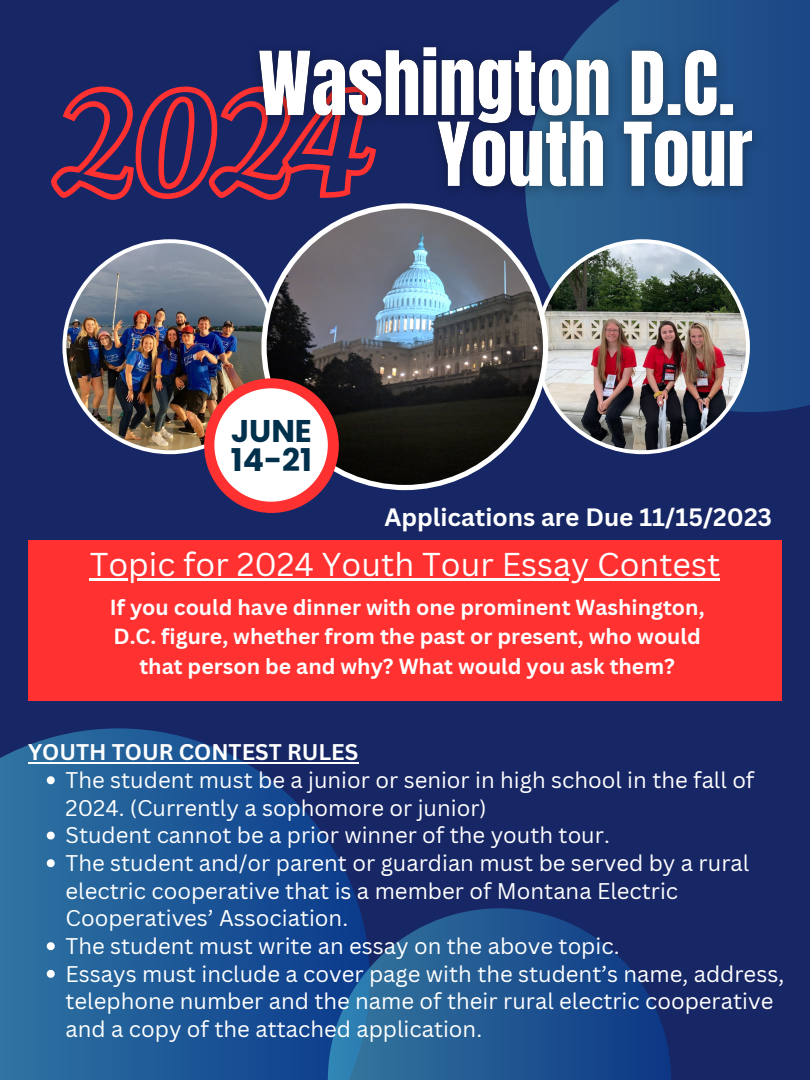
<style>
.page{position:relative;width:810px;height:1080px;background:#172665}
.page>*{position:absolute;margin:0;border:0;box-sizing:border-box;transform-origin:0 0}
.t1{font:32.12px "Canva Sans";color:#fff}
.t2{font:700 31.44px/29.4px "Poppins";color:#00304b}
.t3{font:700 24.44px "Canva Sans";color:#fff}
.t4{font:22.06px/27.6px "Canva Sans";color:#fff}
.t5{font:700 22.06px "Canva Sans";color:#fff}
.t6{font:700 21.25px/29.8px "Canva Sans";color:#fff;text-align:center}
</style>
<div class="page">
<svg style="left:548px;top:0;width:262px;height:412px;background:#1d4a86"></svg>
<img style="left:62px;top:239px;width:199px;height:215px">
<img style="left:548px;top:239px;width:202px;height:215px">
<svg style="left:261px;top:231px;width:287px;height:259px;background:#4c515b"></svg>
<div style="left:204px;top:378px;width:135px;height:135px;background:#ff3131;border-radius:50%"></div>
<div style="left:214px;top:388px;width:114px;height:114px;background:#fff;border-radius:50%"></div>
<svg style="left:0;top:728px;width:359px;height:352px;background:#1e5593"></svg>
<svg style="left:328px;top:908px;width:343px;height:172px;background:#1e4f8b"></svg>
<div style="left:29px;top:540px;width:753px;height:161px;background:#ff3131"></div>
<svg style="left:51px;top:86px;width:190px;height:114px"></svg>
<img style="left:241px;top:15px;width:530px;height:216px">
<hr style="left:90px;top:578px;width:630px;height:3px;background:#fff">
<svg style="left:47px;top:776px;width:8px;height:8px"></svg>
<svg style="left:47px;top:832px;width:8px;height:8px"></svg>
<svg style="left:47px;top:859px;width:8px;height:8px"></svg>
<svg style="left:47px;top:942px;width:8px;height:8px"></svg>
<svg style="left:47px;top:970px;width:8px;height:8px"></svg>
<hr style="left:28px;top:762px;width:330px;height:2px;background:#fff">
<p class="t2" style="left:231px;top:416px;width:83px">JUNE<br>14-21</p>
<p class="t3" style="left:384px;top:500px;width:389px">Applications are Due 11/15/2023</p>
<p class="t1" style="left:90px;top:542px;width:632px">Topic for 2024 Youth Tour Essay Contest</p>
<p class="t6" style="left:110px;top:592px;width:596px">If you could have dinner with one prominent Washington,<br>D.C. figure, whether from the past or present, who would that person be and why? What would you ask them?</p>
<p class="t5" style="left:28px;top:737px;width:332px">YOUTH TOUR CONTEST RULES</p>
<p class="t4" style="left:66px;top:766px;width:690px">The student must be a junior or senior in high school in the fall of<br>2024. (Currently a sophomore or junior)</p>
<p class="t4" style="left:66px;top:821px;width:546px">Student cannot be a prior winner of the youth tour.</p>
<p class="t4" style="left:66px;top:849px;width:685px">The student and/or parent or guardian must be served by a rural electric cooperative that is a member of Montana Electric<br>Cooperatives’ Association.</p>
<p class="t4" style="left:66px;top:932px;width:555px">The student must write an essay on the above topic.</p>
<p class="t4" style="left:66px;top:959px;width:720px">Essays must include a cover page with the student’s name, address, telephone number and the name of their rural electric cooperative and a copy of the attached application.</p>
</div>
